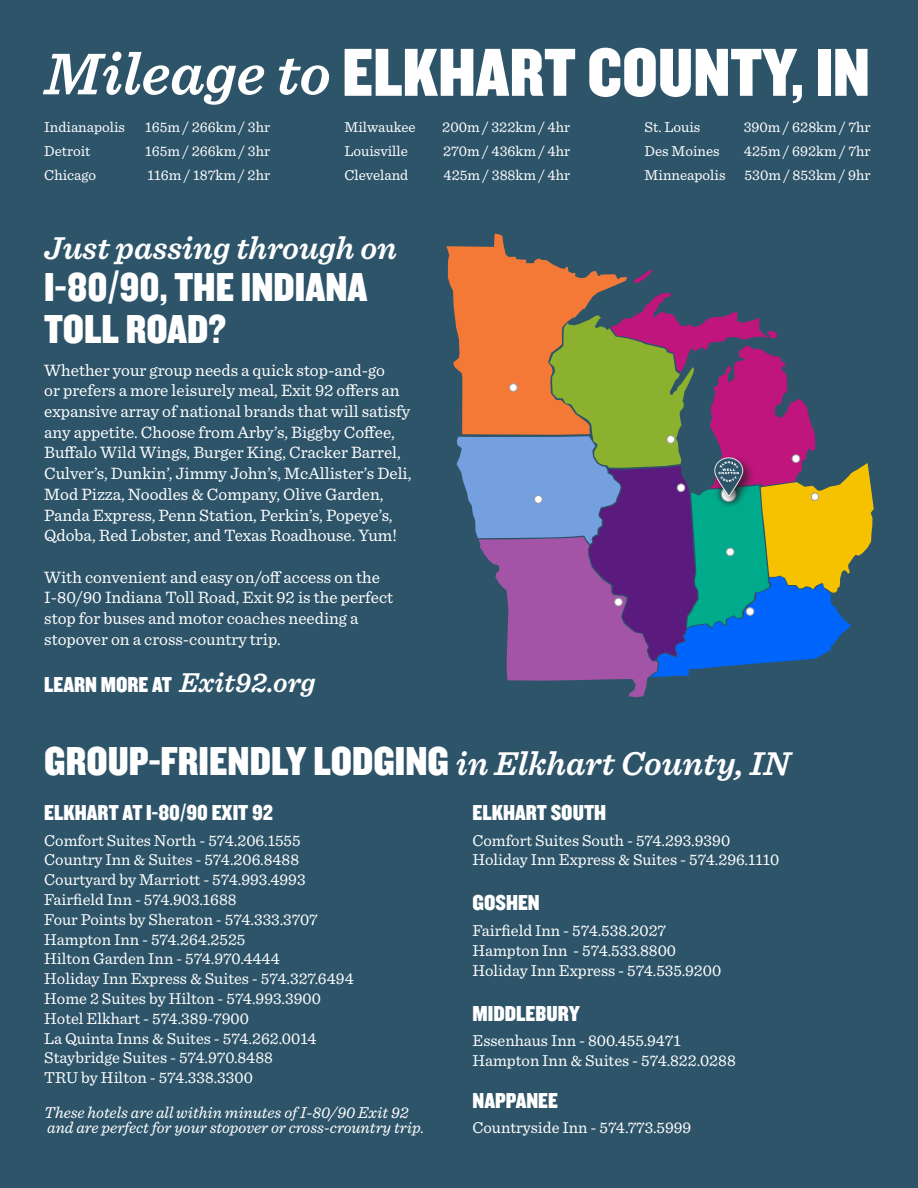
<style>
.page{position:relative;width:918px;height:1188px;background:#2d5469}
.page>*{position:absolute;margin:0;border:0;box-sizing:border-box;transform-origin:0 0}
.t1{font:70.5px "Knockout HTF70 Full Welterwt";color:#fff}
.t2{font:42px/42px "Knockout HTF70 Full Welterwt";color:#fff}
.t3{font:italic 600 33px "Sentinel";color:#fff}
.t4{font:22.5px "Knockout HTF70 Full Welterwt";color:#fff}
.t5{font:17.25px/20.7px "Sentinel";color:#fff}
.t6{font:16.5px/19.8px "Sentinel";color:#fff}
.t7{font:italic 16.5px/15px "Sentinel";color:#fff}
.t8{font:15px "Sentinel";color:#fff}
.s1{font-family:"Sentinel";font-weight:600;font-style:italic;font-size:61.5px}
.s2{font-family:"Sentinel";font-weight:600;font-style:italic;font-size:28.5px}
.s3{font-family:"Sentinel";font-weight:600;font-style:italic;font-size:34.5px}
</style>
<div class="page">
<svg style="left:446px;top:234px;width:428px;height:463px"></svg>
<p class="t1" style="left:44px;top:35px;width:827px"><span class="s1">Mileage to</span> ELKHART COUNTY, IN</p>
<p class="t8" style="left:44px;top:116px;width:82px">Indianapolis</p>
<p class="t8" style="left:145px;top:116px;width:126px">165m / 266km / 3hr</p>
<p class="t8" style="left:44px;top:140px;width:48px">Detroit</p>
<p class="t8" style="left:145px;top:140px;width:126px">165m / 266km / 3hr</p>
<p class="t8" style="left:44px;top:164px;width:53px">Chicago</p>
<p class="t8" style="left:147px;top:164px;width:124px">116m / 187km / 2hr</p>
<p class="t8" style="left:344px;top:116px;width:73px">Milwaukee</p>
<p class="t8" style="left:442px;top:116px;width:130px">200m / 322km / 4hr</p>
<p class="t8" style="left:344px;top:140px;width:65px">Louisville</p>
<p class="t8" style="left:443px;top:140px;width:129px">270m / 436km / 4hr</p>
<p class="t8" style="left:344px;top:164px;width:65px">Cleveland</p>
<p class="t8" style="left:443px;top:164px;width:128px">425m / 388km / 4hr</p>
<p class="t3" style="left:44px;top:222px;width:354px">Just passing through on</p>
<p class="t2" style="left:44px;top:267px;width:325px">I-80/90, THE INDIANA<br>TOLL ROAD?</p>
<p class="t5" style="left:44px;top:358px;width:369px">Whether your group needs a quick stop-and-go<br>or prefers a more leisurely meal, Exit 92 offers an expansive array of national brands that will satisfy any appetite. Choose from Arby’s, Biggby Coffee, Buffalo Wild Wings, Burger King, Cracker Barrel, Culver’s, Dunkin’, Jimmy John’s, McAllister’s Deli, Mod Pizza, Noodles &amp; Company, Olive Garden, Panda Express, Penn Station, Perkin’s, Popeye’s, Qdoba, Red Lobster, and Texas Roadhouse. Yum!</p>
<p class="t5" style="left:44px;top:565px;width:351px">With convenient and easy on/off access on the I-80/90 Indiana Toll Road, Exit 92 is the perfect stop for buses and motor coaches needing a stopover on a cross-country trip.</p>
<p class="t4" style="left:44px;top:672px;width:273px">LEARN MORE AT <span class="s2">Exit92.org</span></p>
<p class="t8" style="left:645px;top:116px;width:57px">St. Louis</p>
<p class="t8" style="left:744px;top:116px;width:128px">390m / 628km / 7hr</p>
<p class="t8" style="left:645px;top:140px;width:77px">Des Moines</p>
<p class="t8" style="left:744px;top:140px;width:128px">425m / 692km / 7hr</p>
<p class="t8" style="left:645px;top:164px;width:82px">Minneapolis</p>
<p class="t8" style="left:745px;top:164px;width:128px">530m / 853km / 9hr</p>
<p class="t2" style="left:44px;top:741px;width:748px">GROUP-FRIENDLY LODGING <span class="s3">in Elkhart County, IN</span></p>
<p class="t4" style="left:44px;top:801px;width:231px">ELKHART AT I-80/90 EXIT 92</p>
<p class="t6" style="left:44px;top:829px;width:311px">Comfort Suites North - 574.206.1555<br>Country Inn &amp; Suites - 574.206.8488<br>Courtyard by Marriott - 574.993.4993<br>Fairfield Inn - 574.903.1688<br>Four Points by Sheraton - 574.333.3707<br>Hampton Inn - 574.264.2525<br>Hilton Garden Inn - 574.970.4444<br>Holiday Inn Express &amp; Suites - 574.327.6494<br>Home 2 Suites by Hilton - 574.993.3900<br>Hotel Elkhart - 574.389-7900<br>La Quinta Inns &amp; Suites - 574.262.0014<br>Staybridge Suites - 574.970.8488<br>TRU by Hilton - 574.338.3300</p>
<p class="t7" style="left:44px;top:1104px;width:382px">These hotels are all within minutes of I-80/90 Exit 92 and are perfect for your stopover or cross-crountry trip.</p>
<p class="t4" style="left:472px;top:801px;width:135px">ELKHART SOUTH</p>
<p class="t6" style="left:472px;top:829px;width:308px">Comfort Suites South - 574.293.9390<br>Holiday Inn Express &amp; Suites - 574.296.1110</p>
<p class="t4" style="left:472px;top:891px;width:69px">GOSHEN</p>
<p class="t6" style="left:472px;top:920px;width:250px">Fairfield Inn - 574.538.2027<br>Hampton Inn - 574.533.8800<br>Holiday Inn Express - 574.535.9200</p>
<p class="t4" style="left:472px;top:1001px;width:109px">MIDDLEBURY</p>
<p class="t6" style="left:472px;top:1030px;width:265px">Essenhaus Inn - 800.455.9471<br>Hampton Inn &amp; Suites - 574.822.0288</p>
<p class="t4" style="left:472px;top:1089px;width:87px">NAPPANEE</p>
<p class="t6" style="left:472px;top:1117px;width:220px">Countryside Inn - 574.773.5999</p>
</div>
